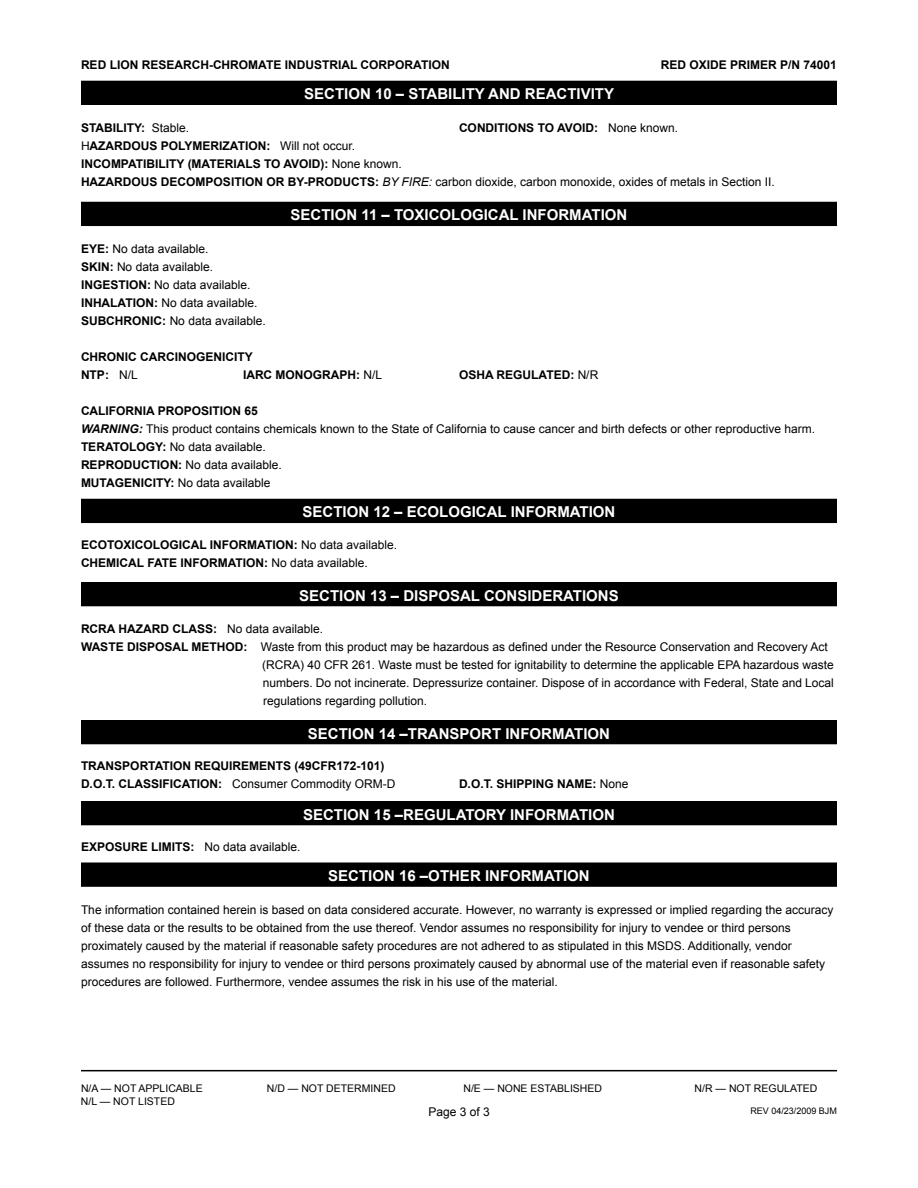
<style>
.page{position:relative;width:918px;height:1188px;background:#fff}
.page>*{position:absolute;margin:0;border:0;box-sizing:border-box;transform-origin:0 0}
.t1{font:700 15px "Arial";color:#fff}
.t2{font:12px/18px "Arial";color:#000}
.t3{font:700 12px/18px "Arial";color:#000}
.t4{font:10.5px "Arial";color:#000}
.t5{font:9px "Arial";color:#000}
.s1{font-weight:400}
.s2{font-weight:400;font-style:italic}
.s3{font-weight:700}
.s4{font-weight:700;font-style:italic}
</style>
<div class="page">
<hr style="left:81px;top:1070px;width:756px;height:1px;background:#000">
<div style="left:82px;top:81px;width:754px;height:23px;background:#000"></div>
<div style="left:81px;top:81px;width:756px;height:24px;border:2px solid #000"></div>
<div style="left:82px;top:202px;width:754px;height:23px;background:#000"></div>
<div style="left:81px;top:202px;width:756px;height:24px;border:2px solid #000"></div>
<div style="left:82px;top:500px;width:754px;height:22px;background:#000"></div>
<div style="left:81px;top:499px;width:756px;height:24px;border:2px solid #000"></div>
<div style="left:82px;top:583px;width:754px;height:23px;background:#000"></div>
<div style="left:81px;top:582px;width:756px;height:24px;border:2px solid #000"></div>
<div style="left:82px;top:721px;width:754px;height:23px;background:#000"></div>
<div style="left:81px;top:720px;width:756px;height:24px;border:2px solid #000"></div>
<div style="left:82px;top:802px;width:754px;height:23px;background:#000"></div>
<div style="left:81px;top:801px;width:756px;height:24px;border:2px solid #000"></div>
<div style="left:82px;top:863px;width:754px;height:23px;background:#000"></div>
<div style="left:81px;top:862px;width:756px;height:25px;border:2px solid #000"></div>
<p class="t3" style="left:81px;top:56px;width:370px">RED LION RESEARCH-CHROMATE INDUSTRIAL CORPORATION</p>
<p class="t3" style="left:661px;top:56px;width:178px">RED OXIDE PRIMER P/N 74001</p>
<p class="t1" style="left:304px;top:84px;width:311px">SECTION 10 – STABILITY AND REACTIVITY</p>
<p class="t3" style="left:81px;top:120px;width:110px">STABILITY: <span class="s1">Stable.</span></p>
<p class="t3" style="left:459px;top:120px;width:221px">CONDITIONS TO AVOID: <span class="s1">None known.</span></p>
<p class="t3" style="left:81px;top:138px;width:695px"><span class="s1">H</span>AZARDOUS POLYMERIZATION: <span class="s1">Will not occur.<br></span>INCOMPATIBILITY (MATERIALS TO AVOID): <span class="s1">None known.<br></span>HAZARDOUS DECOMPOSITION OR BY-PRODUCTS: <span class="s2">By fire:</span> <span class="s1">carbon dioxide, carbon monoxide, oxides of metals in Section II.</span></p>
<p class="t1" style="left:291px;top:205px;width:338px">SECTION 11 – TOXICOLOGICAL INFORMATION</p>
<p class="t2" style="left:81px;top:240px;width:186px"><span class="s3">EYE:</span> No data available.<br><span class="s3">SKIN:</span> No data available.<br><span class="s3">INGESTION:</span> No data available.<br><span class="s3">INHALATION:</span> No data available.<br><span class="s3">SUBCHRONIC:</span> No data available.</p>
<p class="t3" style="left:81px;top:348px;width:173px">CHRONIC CARCINOGENICITY<br>NTP: <span class="s1">N/L</span></p>
<p class="t3" style="left:243px;top:366px;width:141px">IARC MONOGRAPH: <span class="s1">N/L</span></p>
<p class="t3" style="left:459px;top:366px;width:141px">OSHA REGULATED: <span class="s1">N/R</span></p>
<p class="t2" style="left:81px;top:402px;width:736px"><span class="s3">CALIFORNIA PROPOSITION 65<br></span><span class="s4">WARNING:</span> This product contains chemicals known to the State of California to cause cancer and birth defects or other reproductive harm.<br><span class="s3">TERATOLOGY:</span> No data available.<br><span class="s3">REPRODUCTION:</span> No data available.<br><span class="s3">MUTAGENICITY:</span> No data available</p>
<p class="t1" style="left:303px;top:502px;width:314px">SECTION 12 – ECOLOGICAL INFORMATION</p>
<p class="t3" style="left:81px;top:536px;width:318px">ECOTOXICOLOGICAL INFORMATION: <span class="s1">No data available.<br></span>CHEMICAL FATE INFORMATION: <span class="s1">No data available.</span></p>
<p class="t1" style="left:299px;top:585px;width:321px">SECTION 13 – DISPOSAL CONSIDERATIONS</p>
<p class="t3" style="left:81px;top:621px;width:244px">RCRA HAZARD CLASS: <span class="s1">No data available.</span></p>
<p class="t2" style="left:81px;top:638px;width:748px"><span class="s3">WASTE DISPOSAL METHOD:</span> Waste from this product may be hazardous as defined under the Resource Conservation and Recovery Act</p>
<p class="t2" style="left:262px;top:656px;width:573px">(RCRA) 40 CFR 261. Waste must be tested for ignitability to determine the applicable EPA hazardous waste</p>
<p class="t2" style="left:263px;top:674px;width:573px">numbers. Do not incinerate. Depressurize container. Dispose of in accordance with Federal, State and Local</p>
<p class="t2" style="left:263px;top:692px;width:166px">regulations regarding pollution.</p>
<p class="t1" style="left:308px;top:723px;width:304px">SECTION 14 –TRANSPORT INFORMATION</p>
<p class="t3" style="left:81px;top:757px;width:316px">TRANSPORTATION REQUIREMENTS (49CFR172-101)<br>D.O.T. CLASSIFICATION: <span class="s1">Consumer Commodity ORM-D</span></p>
<p class="t3" style="left:459px;top:775px;width:171px">D.O.T. SHIPPING NAME: <span class="s1">None</span></p>
<p class="t1" style="left:303px;top:804px;width:313px">SECTION 15 –REGULATORY INFORMATION</p>
<p class="t2" style="left:81px;top:838px;width:221px"><span class="s3">EXPOSURE LIMITS:</span> No data available.</p>
<p class="t1" style="left:328px;top:866px;width:263px">SECTION 16 –OTHER INFORMATION</p>
<p class="t2" style="left:81px;top:901px;width:754px">The information contained herein is based on data considered accurate. However, no warranty is expressed or implied regarding the accuracy of these data or the results to be obtained from the use thereof. Vendor assumes no responsibility for injury to vendee or third persons proximately caused by the material if reasonable safety procedures are not adhered to as stipulated in this MSDS. Additionally, vendor assumes no responsibility for injury to vendee or third persons proximately caused by abnormal use of the material even if reasonable safety procedures are followed. Furthermore, vendee assumes the risk in his use of the material.</p>
<p class="t4" style="left:81px;top:1082px;width:123px">N/A — NOT APPLICABLE</p>
<p class="t4" style="left:267px;top:1082px;width:130px">N/D — NOT DETERMINED</p>
<p class="t4" style="left:463px;top:1082px;width:140px">N/E — NONE ESTABLISHED</p>
<p class="t4" style="left:695px;top:1082px;width:124px">N/R — NOT REGULATED</p>
<p class="t4" style="left:81px;top:1094px;width:95px">N/L — NOT LISTED</p>
<p class="t5" style="left:750px;top:1105px;width:88px">REV 04/23/2009 BJM</p>
<p class="t2" style="left:428px;top:1103px;width:63px">Page 3 of 3</p>
</div>
